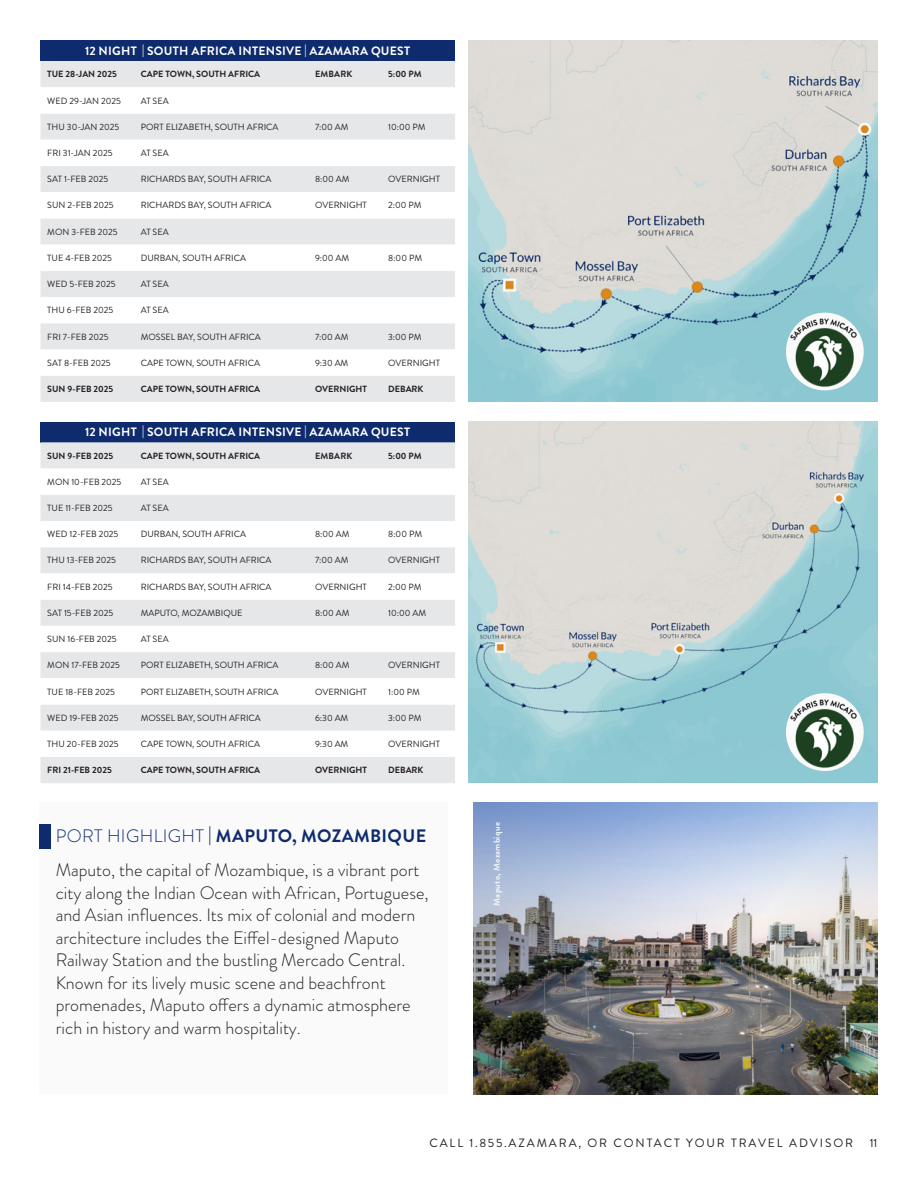
<style>
.page{position:relative;width:918px;height:1188px;background:#fff}
.page>*{position:absolute;margin:0;border:0;box-sizing:border-box;transform-origin:0 0}
.t1{font:300 18px/22.5px "Brandon Grotesque";color:#231f20}
.t2{font:700 18px "Brandon Grotesque";letter-spacing:.02em;color:#0d2b6d}
.t3{font:700 12.15px "Brandon Grotesque";letter-spacing:.02em;color:#fff}
.t4{font:12px "Brandon Grotesque";letter-spacing:.16em;color:#231f20}
.t5{font:9px "Brandon Grotesque";color:#231f20}
.t6{font:700 9px "Brandon Grotesque";color:#231f20}
.t7{font:700 9px "Brandon Grotesque";letter-spacing:.035em;color:#f3f6f4}
.s1{font-weight:300}
.s2{font-weight:400}
</style>
<div class="page">
<div style="left:40px;top:40px;width:415px;height:21px;background:#0d2b6d"></div>
<div style="left:40px;top:61px;width:415px;height:341px;background:#e6e7e9"></div>
<svg style="left:40px;top:87px;width:415px;height:289px"></svg>
<svg style="left:40px;top:140px;width:415px;height:78px"></svg>
<img style="left:469px;top:41px;width:409px;height:361px">
<div style="left:40px;top:422px;width:415px;height:20px;background:#0d2b6d"></div>
<div style="left:40px;top:442px;width:415px;height:341px;background:#e6e7e9"></div>
<svg style="left:40px;top:469px;width:415px;height:288px"></svg>
<svg style="left:40px;top:521px;width:415px;height:79px"></svg>
<img style="left:469px;top:422px;width:409px;height:360px">
<div style="left:786px;top:313px;width:78px;height:77px;background:#fafafa;border-radius:50%"></div>
<img style="left:789px;top:313px;width:72px;height:77px">
<svg style="left:786px;top:693px;width:78px;height:78px"></svg>
<img style="left:789px;top:693px;width:72px;height:78px">
<img style="left:473px;top:802px;width:405px;height:292px">
<div style="left:40px;top:802px;width:408px;height:292px;background:#fafafa"></div>
<div style="left:40px;top:824px;width:11px;height:24px;background:#0d2b6d"></div>
<p class="t3" style="left:85px;top:42px;width:326px">12 NIGHT | SOUTH AFRICA INTENSIVE | AZAMARA QUEST</p>
<p class="t6" style="left:47px;top:68px;width:71px">TUE 28-JAN 2025</p>
<p class="t6" style="left:141px;top:68px;width:121px">CAPE TOWN, SOUTH AFRICA</p>
<p class="t6" style="left:315px;top:68px;width:39px">EMBARK</p>
<p class="t6" style="left:388px;top:68px;width:35px">5:00 PM</p>
<p class="t5" style="left:47px;top:94px;width:75px">WED 29-JAN 2025</p>
<p class="t5" style="left:141px;top:94px;width:30px">AT SEA</p>
<p class="t5" style="left:47px;top:120px;width:74px">THU 30-JAN 2025</p>
<p class="t5" style="left:141px;top:120px;width:139px">PORT ELIZABETH, SOUTH AFRICA</p>
<p class="t5" style="left:315px;top:120px;width:35px">7:00 AM</p>
<p class="t5" style="left:388px;top:120px;width:39px">10:00 PM</p>
<p class="t5" style="left:47px;top:147px;width:67px">FRI 31-JAN 2025</p>
<p class="t5" style="left:141px;top:147px;width:30px">AT SEA</p>
<p class="t5" style="left:47px;top:173px;width:63px">SAT 1-FEB 2025</p>
<p class="t5" style="left:141px;top:173px;width:132px">RICHARDS BAY, SOUTH AFRICA</p>
<p class="t5" style="left:315px;top:173px;width:36px">8:00 AM</p>
<p class="t5" style="left:388px;top:173px;width:53px">OVERNIGHT</p>
<p class="t5" style="left:47px;top:199px;width:68px">SUN 2-FEB 2025</p>
<p class="t5" style="left:141px;top:199px;width:132px">RICHARDS BAY, SOUTH AFRICA</p>
<p class="t5" style="left:315px;top:199px;width:53px">OVERNIGHT</p>
<p class="t5" style="left:388px;top:199px;width:35px">2:00 PM</p>
<p class="t5" style="left:47px;top:225px;width:72px">MON 3-FEB 2025</p>
<p class="t5" style="left:141px;top:225px;width:30px">AT SEA</p>
<p class="t5" style="left:47px;top:252px;width:66px">TUE 4-FEB 2025</p>
<p class="t5" style="left:141px;top:252px;width:107px">DURBAN, SOUTH AFRICA</p>
<p class="t5" style="left:315px;top:252px;width:36px">9:00 AM</p>
<p class="t5" style="left:388px;top:252px;width:35px">8:00 PM</p>
<p class="t5" style="left:47px;top:278px;width:70px">WED 5-FEB 2025</p>
<p class="t5" style="left:141px;top:278px;width:30px">AT SEA</p>
<p class="t5" style="left:47px;top:304px;width:67px">THU 6-FEB 2025</p>
<p class="t5" style="left:141px;top:304px;width:30px">AT SEA</p>
<p class="t5" style="left:47px;top:330px;width:63px">FRI 7-FEB 2025</p>
<p class="t5" style="left:141px;top:330px;width:122px">MOSSEL BAY, SOUTH AFRICA</p>
<p class="t5" style="left:315px;top:330px;width:35px">7:00 AM</p>
<p class="t5" style="left:388px;top:330px;width:35px">3:00 PM</p>
<p class="t5" style="left:47px;top:356px;width:65px">SAT 8-FEB 2025</p>
<p class="t5" style="left:141px;top:356px;width:121px">CAPE TOWN, SOUTH AFRICA</p>
<p class="t5" style="left:315px;top:356px;width:35px">9:30 AM</p>
<p class="t5" style="left:388px;top:356px;width:53px">OVERNIGHT</p>
<p class="t6" style="left:47px;top:383px;width:67px">SUN 9-FEB 2025</p>
<p class="t6" style="left:141px;top:383px;width:121px">CAPE TOWN, SOUTH AFRICA</p>
<p class="t6" style="left:315px;top:383px;width:54px">OVERNIGHT</p>
<p class="t6" style="left:388px;top:383px;width:37px">DEBARK</p>
<p class="t3" style="left:85px;top:424px;width:326px">12 NIGHT | SOUTH AFRICA INTENSIVE | AZAMARA QUEST</p>
<p class="t6" style="left:47px;top:449px;width:67px">SUN 9-FEB 2025</p>
<p class="t6" style="left:141px;top:449px;width:121px">CAPE TOWN, SOUTH AFRICA</p>
<p class="t6" style="left:315px;top:449px;width:39px">EMBARK</p>
<p class="t6" style="left:388px;top:449px;width:35px">5:00 PM</p>
<p class="t5" style="left:47px;top:476px;width:76px">MON 10-FEB 2025</p>
<p class="t5" style="left:141px;top:476px;width:30px">AT SEA</p>
<p class="t5" style="left:47px;top:502px;width:67px">TUE 11-FEB 2025</p>
<p class="t5" style="left:141px;top:502px;width:30px">AT SEA</p>
<p class="t5" style="left:47px;top:528px;width:73px">WED 12-FEB 2025</p>
<p class="t5" style="left:141px;top:528px;width:107px">DURBAN, SOUTH AFRICA</p>
<p class="t5" style="left:315px;top:528px;width:36px">8:00 AM</p>
<p class="t5" style="left:388px;top:528px;width:35px">8:00 PM</p>
<p class="t5" style="left:47px;top:554px;width:70px">THU 13-FEB 2025</p>
<p class="t5" style="left:141px;top:554px;width:132px">RICHARDS BAY, SOUTH AFRICA</p>
<p class="t5" style="left:315px;top:554px;width:35px">7:00 AM</p>
<p class="t5" style="left:388px;top:554px;width:53px">OVERNIGHT</p>
<p class="t5" style="left:47px;top:580px;width:67px">FRI 14-FEB 2025</p>
<p class="t5" style="left:141px;top:580px;width:132px">RICHARDS BAY, SOUTH AFRICA</p>
<p class="t5" style="left:315px;top:580px;width:53px">OVERNIGHT</p>
<p class="t5" style="left:388px;top:580px;width:35px">2:00 PM</p>
<p class="t5" style="left:47px;top:607px;width:67px">SAT 15-FEB 2025</p>
<p class="t5" style="left:141px;top:607px;width:103px">MAPUTO, MOZAMBIQUE</p>
<p class="t5" style="left:315px;top:607px;width:36px">8:00 AM</p>
<p class="t5" style="left:388px;top:607px;width:39px">10:00 AM</p>
<p class="t5" style="left:47px;top:633px;width:71px">SUN 16-FEB 2025</p>
<p class="t5" style="left:141px;top:633px;width:30px">AT SEA</p>
<p class="t5" style="left:47px;top:659px;width:74px">MON 17-FEB 2025</p>
<p class="t5" style="left:141px;top:659px;width:139px">PORT ELIZABETH, SOUTH AFRICA</p>
<p class="t5" style="left:315px;top:659px;width:36px">8:00 AM</p>
<p class="t5" style="left:388px;top:659px;width:53px">OVERNIGHT</p>
<p class="t5" style="left:47px;top:685px;width:69px">TUE 18-FEB 2025</p>
<p class="t5" style="left:141px;top:685px;width:139px">PORT ELIZABETH, SOUTH AFRICA</p>
<p class="t5" style="left:315px;top:685px;width:53px">OVERNIGHT</p>
<p class="t5" style="left:388px;top:685px;width:33px">1:00 PM</p>
<p class="t5" style="left:47px;top:711px;width:73px">WED 19-FEB 2025</p>
<p class="t5" style="left:141px;top:711px;width:122px">MOSSEL BAY, SOUTH AFRICA</p>
<p class="t5" style="left:315px;top:711px;width:35px">6:30 AM</p>
<p class="t5" style="left:388px;top:711px;width:35px">3:00 PM</p>
<p class="t5" style="left:47px;top:738px;width:73px">THU 20-FEB 2025</p>
<p class="t5" style="left:141px;top:738px;width:121px">CAPE TOWN, SOUTH AFRICA</p>
<p class="t5" style="left:315px;top:738px;width:35px">9:30 AM</p>
<p class="t5" style="left:388px;top:738px;width:53px">OVERNIGHT</p>
<p class="t6" style="left:47px;top:764px;width:66px">FRI 21-FEB 2025</p>
<p class="t6" style="left:141px;top:764px;width:121px">CAPE TOWN, SOUTH AFRICA</p>
<p class="t6" style="left:315px;top:764px;width:54px">OVERNIGHT</p>
<p class="t6" style="left:388px;top:764px;width:37px">DEBARK</p>
<p class="t2" style="left:56px;top:824px;width:372px"><span class="s1">PORT HIGHLIGHT</span> <span class="s2">|</span> MAPUTO, MOZAMBIQUE</p>
<p class="t1" style="left:56px;top:859px;width:374px">Maputo, the capital of Mozambique, is a vibrant port city along the Indian Ocean with African, Portuguese, and Asian influences. Its mix of colonial and modern architecture includes the Eiffel-designed Maputo Railway Station and the bustling Mercado Central.<br>Known for its lively music scene and beachfront promenades, Maputo offers a dynamic atmosphere rich in history and warm hospitality.</p>
<p class="t7" style="left:490px;top:906px;width:85px;rotate:-90deg">Maputo, Mozambique</p>
<h3 class="t4" style="left:429px;top:1135px;width:425px">CALL 1.855.AZAMARA, OR CONTACT YOUR TRAVEL ADVISOR</h3>
<h3 class="t4" style="left:870px;top:1135px;width:9px">11</h3>
</div>
